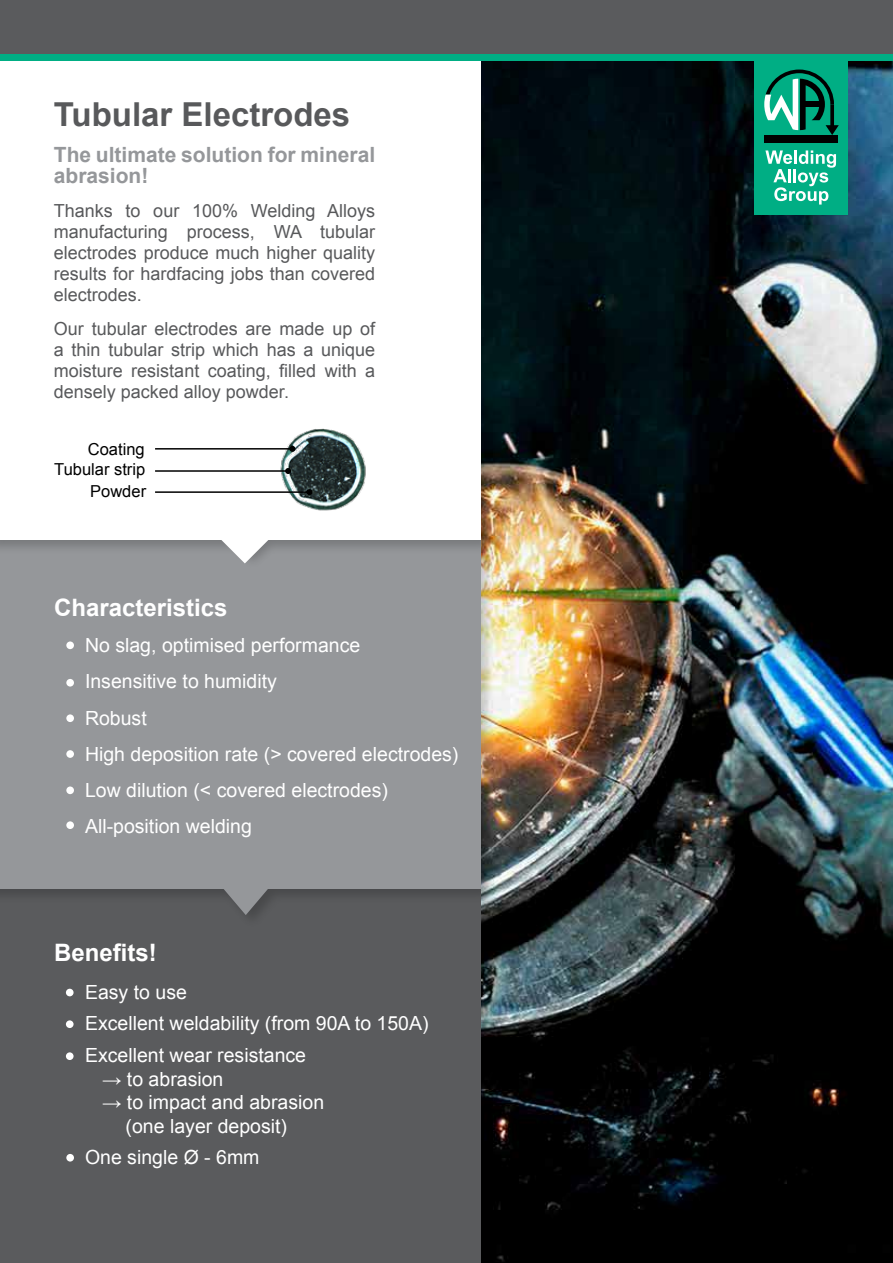
<style>
.page{position:relative;width:893px;height:1263px;background:#fff}
.page>*{position:absolute;margin:0;border:0;box-sizing:border-box;transform-origin:0 0}
.t1{font:700 33px "Arial";color:#58595b}
.t2{font:700 24px "Arial";color:#fff}
.t3{font:700 21px/21px "Arial";color:#95979a}
.t4{font:19.5px/36.2px "Arial";color:#fff}
.t5{font:18px/21px "Arial";color:#58595b;text-align:justify}
.t6{font:16.5px/21px "Arial";color:#000;text-align:right}
</style>
<div class="page">
<img style="left:480px;top:60px;width:413px;height:1203px">
<div style="left:0;top:782px;width:496px;height:481px;background:#000;opacity:.2"></div>
<div style="left:0;top:786px;width:480px;height:477px;background:#5a5b5d"></div>
<div style="left:0;top:523px;width:496px;height:406px;background:#000;opacity:.2"></div>
<div style="left:0;top:526px;width:480px;height:363px;background:#95979a"></div>
<svg style="left:221px;top:889px;width:50px;height:26px"></svg>
<div style="left:0;top:371px;width:495px;height:198px;background:#000;opacity:.2"></div>
<div style="left:0;top:374px;width:480px;height:166px;background:#fff"></div>
<svg style="left:221px;top:540px;width:48px;height:23px"></svg>
<div style="left:0;top:56px;width:480px;height:461px;background:#fff"></div>
<div style="left:0;top:0;width:893px;height:54px;background:#5a5b5d"></div>
<div style="left:0;top:54px;width:893px;height:6px;background:#00ae84"></div>
<div style="left:755px;top:60px;width:93px;height:155px;background:#00ae84"></div>
<div style="left:765px;top:135px;width:73px;height:8px;background:#000"></div>
<svg style="left:764px;top:70px;width:75px;height:65px"></svg>
<div style="left:804px;top:102px;width:17px;height:5px;background:#000"></div>
<svg style="left:765px;top:150px;width:71px;height:55px"></svg>
<img style="left:280px;top:428px;width:86px;height:83px">
<hr style="left:155px;top:448px;width:137px;height:2px;background:#000">
<svg style="left:289px;top:446px;width:6px;height:6px"></svg>
<hr style="left:155px;top:470px;width:133px;height:2px;background:#000">
<svg style="left:285px;top:468px;width:6px;height:6px"></svg>
<hr style="left:155px;top:491px;width:154px;height:2px;background:#000">
<svg style="left:306px;top:489px;width:6px;height:6px"></svg>
<div style="left:66px;top:641px;width:8px;height:8px;background:#fff;border-radius:50%"></div>
<div style="left:66px;top:679px;width:8px;height:7px;background:#fff;border-radius:50%"></div>
<div style="left:66px;top:750px;width:8px;height:8px;background:#fff;border-radius:50%"></div>
<div style="left:66px;top:786px;width:8px;height:8px;background:#fff;border-radius:50%"></div>
<div style="left:66px;top:714px;width:8px;height:8px;background:#fff;border-radius:50%"></div>
<div style="left:66px;top:821px;width:8px;height:8px;background:#fff;border-radius:50%"></div>
<div style="left:66px;top:1154px;width:8px;height:7px;background:#fff;border-radius:50%"></div>
<div style="left:66px;top:1020px;width:8px;height:8px;background:#fff;border-radius:50%"></div>
<div style="left:66px;top:989px;width:8px;height:7px;background:#fff;border-radius:50%"></div>
<div style="left:66px;top:1052px;width:8px;height:8px;background:#fff;border-radius:50%"></div>
<h1 class="t1" style="left:54px;top:93px;width:298px">Tubular Electrodes</h1>
<p class="t3" style="left:54px;top:145px;width:323px">The ultimate solution for mineral abrasion!</p>
<p class="t5" style="left:54px;top:200px;width:323px">Thanks to our 100% Welding Alloys manufacturing process, WA tubular electrodes produce much higher quality results for hardfacing jobs than covered electrodes.</p>
<p class="t5" style="left:54px;top:318px;width:323px">Our tubular electrodes are made up of a thin tubular strip which has a unique moisture resistant coating, filled with a densely packed alloy powder.</p>
<p class="t6" style="left:54px;top:438px;width:93px">Coating<br>Tubular strip<br>Powder</p>
<p class="t2" style="left:54px;top:592px;width:175px">Characteristics</p>
<p class="t4" style="left:85px;top:627px;width:375px">No slag, optimised performance<br>Insensitive to humidity<br>Robust<br>High deposition rate (&gt; covered electrodes)<br>Low dilution (&lt; covered electrodes)<br>All-position welding</p>
<p class="t2" style="left:54px;top:936px;width:104px">Benefits!</p>
<p class="t4" style="left:85px;top:976px;width:345px;line-height:32px">Easy to use<br>Excellent weldability (from 90A to 150A)<br>Excellent wear resistance</p>
<p class="t4" style="left:102px;top:1061px;width:123px">→ to abrasion</p>
<p class="t4" style="left:126px;top:1091px;width:200px;line-height:23.4px;text-indent:-24px">→ to impact and abrasion (one layer deposit)</p>
<p class="t4" style="left:85px;top:1140px;width:176px">One single Ø - 6mm</p>
</div>
